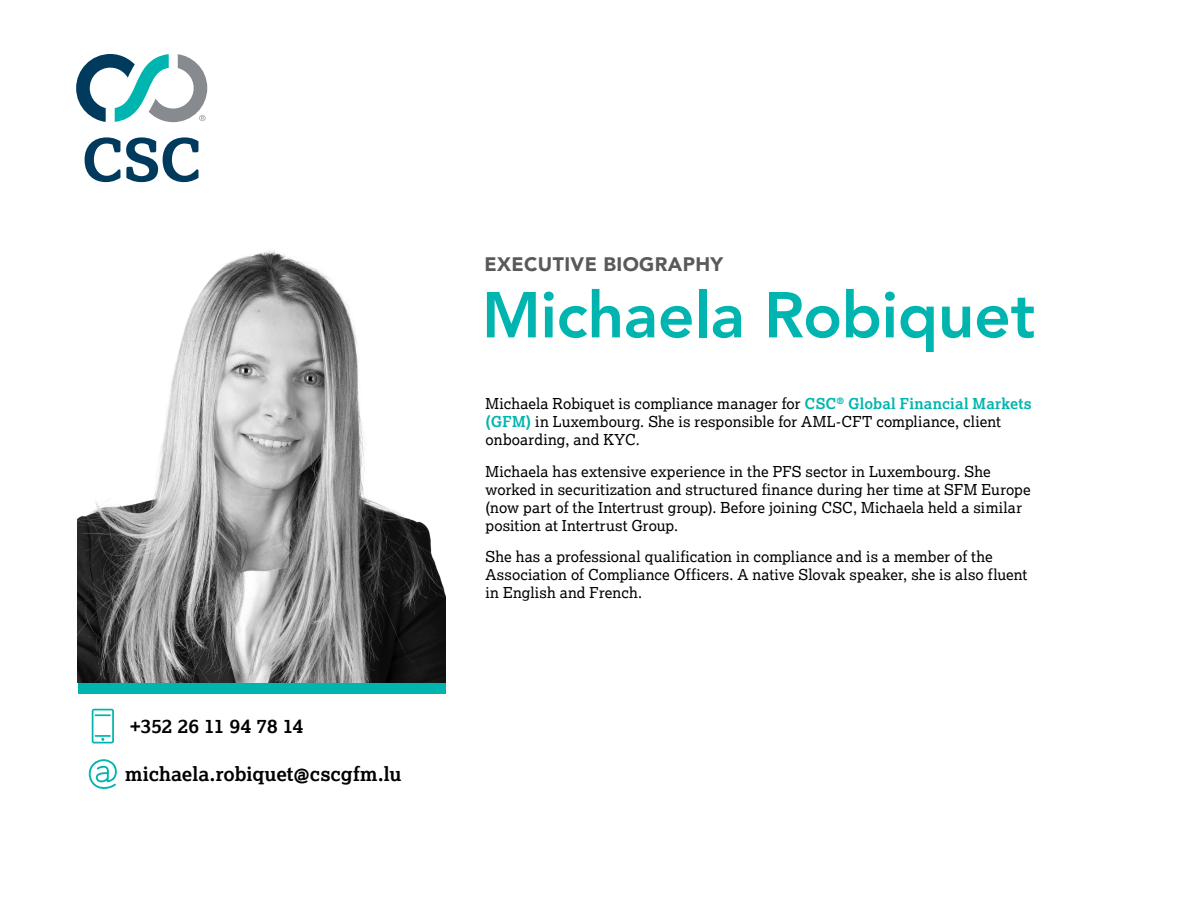
<style>
.page{position:relative;width:1188px;height:918px;background:#fff}
.page>*{position:absolute;margin:0;border:0;box-sizing:border-box;transform-origin:0 0}
.t1{font:800 64.05px "Avenir";letter-spacing:-.005em;color:#00b5af}
.t2{font:700 19.5px "Lexia";letter-spacing:.005em;color:#000}
.t3{font:900 19.5px "Avenir";letter-spacing:.02em;color:#58595b}
.t4{font:15px/18px "Lexia";letter-spacing:.01em;color:#000}
.s1{font-weight:700;color:#00b5af}
</style>
<div class="page">
<div style="left:78px;top:682px;width:368px;height:11px;background:#00b5af"></div>
<img style="left:78px;top:250px;width:368px;height:432px">
<svg style="left:85px;top:137px;width:113px;height:45px"></svg>
<svg style="left:76px;top:54px;width:131px;height:68px"></svg>
<svg style="left:92px;top:709px;width:22px;height:34px"></svg>
<svg style="left:88px;top:759px;width:29px;height:30px"></svg>
<h2 class="t2" style="left:130px;top:714px;width:175px">+352 26 11 94 78 14</h2>
<h2 class="t2" style="left:125px;top:762px;width:278px">michaela.robiquet@cscgfm.lu</h2>
<h2 class="t3" style="left:484px;top:248px;width:240px">EXECUTIVE BIOGRAPHY</h2>
<h1 class="t1" style="left:482px;top:265px;width:555px">Michaela Robiquet</h1>
<p class="t4" style="left:486px;top:394px;width:548px">Michaela Robiquet is compliance manager for <span class="s1">CSC</span><sup>®</sup> <span class="s1">Global Financial Markets (GFM)</span> in Luxembourg. She is responsible for AML-CFT compliance, client onboarding, and KYC.</p>
<p class="t4" style="left:486px;top:462px;width:547px">Michaela has extensive experience in the PFS sector in Luxembourg. She worked in securitization and structured finance during her time at SFM Europe (now part of the Intertrust group). Before joining CSC, Michaela held a similar position at Intertrust Group.</p>
<p class="t4" style="left:486px;top:547px;width:543px">She has a professional qualification in compliance and is a member of the<br>Association of Compliance Officers. A native Slovak speaker, she is also fluent in English and French.</p>
</div>
